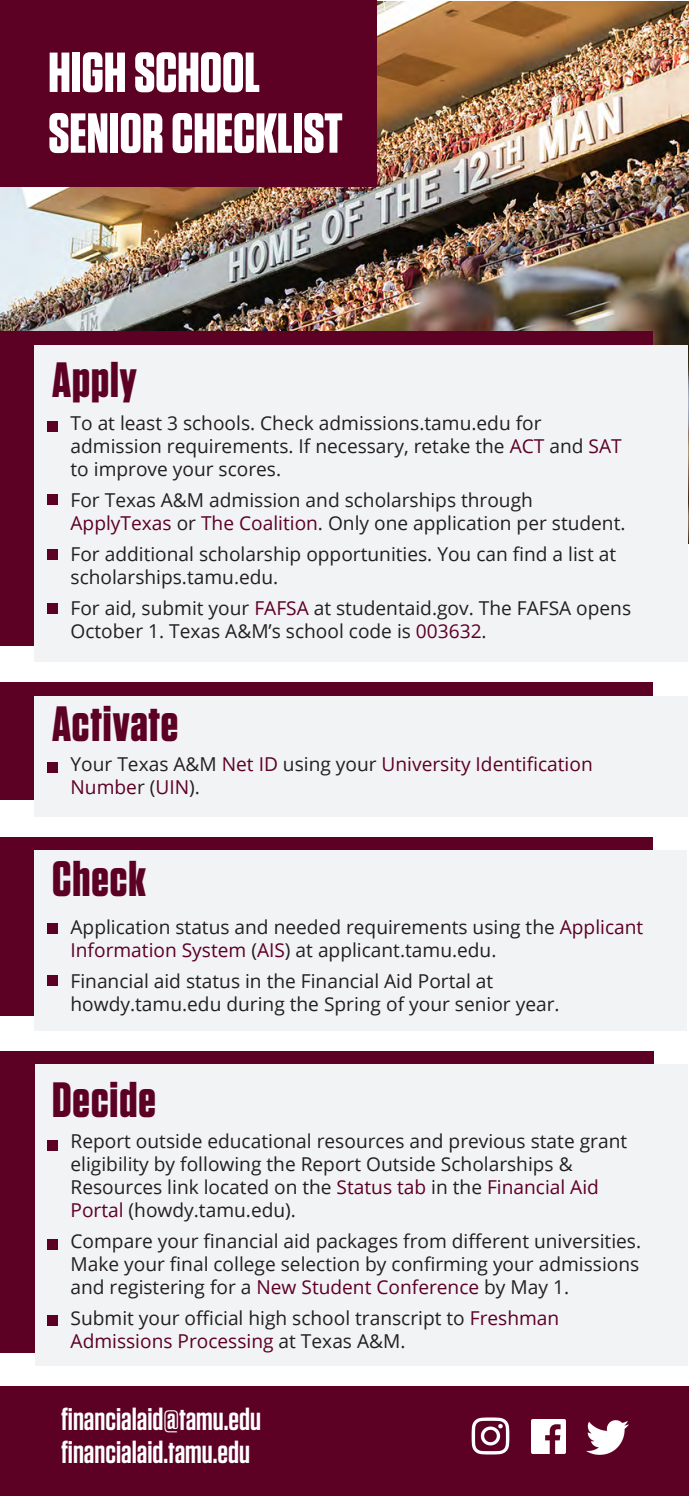
<style>
.page{position:relative;width:689px;height:1499px;background:#fff}
.page>*{position:absolute;margin:0;border:0;box-sizing:border-box;transform-origin:0 0}
.t1{font:700 56.25px/60.8px "Tungsten";color:#fff}
.t2{font:700 49.5px "Tungsten";letter-spacing:.02em;color:#5c0024}
.t3{font:600 31.5px "Tungsten";color:#fff}
.t4{font:19.12px/22.9px "Open Sans";color:#231f20}
.t5{font:19.12px/22.9px "Open Sans";color:#5c0024}
.s1{color:#5c0024}
.s2{color:#231f20}
</style>
<div class="page">
<img style="left:0;top:2px;width:688px;height:343px">
<div style="left:0;top:1386px;width:688px;height:110px;background:#5c0024"></div>
<img style="left:471px;top:1417px;width:39px;height:38px">
<div style="left:0;top:331px;width:652px;height:315px;background:#5c0024"></div>
<div style="left:34px;top:345px;width:654px;height:317px;background:#f2f3f4"></div>
<div style="left:48px;top:421px;width:10px;height:10px;background:#5c0024"></div>
<div style="left:47px;top:494px;width:10px;height:10px;background:#5c0024"></div>
<div style="left:48px;top:603px;width:10px;height:11px;background:#5c0024"></div>
<div style="left:48px;top:549px;width:10px;height:11px;background:#5c0024"></div>
<div style="left:0;top:682px;width:652px;height:118px;background:#5c0024"></div>
<div style="left:34px;top:696px;width:654px;height:120px;background:#f2f3f4"></div>
<div style="left:48px;top:762px;width:10px;height:10px;background:#5c0024"></div>
<div style="left:0;top:837px;width:652px;height:179px;background:#5c0024"></div>
<div style="left:34px;top:849px;width:653px;height:181px;background:#f2f3f4"></div>
<div style="left:47px;top:975px;width:10px;height:10px;background:#5c0024"></div>
<div style="left:48px;top:923px;width:10px;height:11px;background:#5c0024"></div>
<div style="left:0;top:1051px;width:653px;height:301px;background:#5c0024"></div>
<div style="left:35px;top:1064px;width:652px;height:301px;background:#f2f3f4"></div>
<div style="left:48px;top:1315px;width:10px;height:11px;background:#5c0024"></div>
<div style="left:48px;top:1239px;width:10px;height:10px;background:#5c0024"></div>
<div style="left:48px;top:1140px;width:10px;height:11px;background:#5c0024"></div>
<div style="left:0;top:0;width:376px;height:187px;background:#5c0024"></div>
<img style="left:531px;top:1419px;width:34px;height:34px">
<img style="left:586px;top:1420px;width:42px;height:34px">
<h1 class="t1" style="left:48px;top:44px;width:296px">HIGH SCHOOL<br>SENIOR CHECKLIST</h1>
<h2 class="t2" style="left:52px;top:353px;width:86px">Apply</h2>
<p class="t4" style="left:71px;top:411px;width:552px">To at least 3 schools. Check admissions.tamu.edu for admission requirements. If necessary, retake the <span class="s1">ACT</span> and <span class="s1">SAT </span>to improve your scores.</p>
<p class="t4" style="left:71px;top:488px;width:556px">For Texas A&amp;M admission and scholarships through<br><span class="s1">ApplyTexas</span> or <span class="s1">The Coalition</span>. Only one application per student.</p>
<p class="t4" style="left:71px;top:542px;width:547px">For additional scholarship opportunities. You can find a list at scholarships.tamu.edu.</p>
<p class="t4" style="left:71px;top:596px;width:562px">For aid, submit your <span class="s1">FAFSA</span> at studentaid.gov. The FAFSA opens<br>October 1. Texas A&amp;M’s school code is <span class="s1">003632</span>.</p>
<h2 class="t2" style="left:52px;top:697px;width:128px">Activate</h2>
<p class="t5" style="left:71px;top:752px;width:523px"><span class="s2">Your Texas A&amp;M</span> Net ID <span class="s2">using your</span> University Identification<br>Numbe<span class="s2">r (</span>UIN<span class="s2">).</span></p>
<h2 class="t2" style="left:52px;top:852px;width:95px">Check</h2>
<p class="t4" style="left:71px;top:914px;width:574px">Application status and needed requirements using the <span class="s1">Applicant<br>Information System</span> (<span class="s1">AIS</span>) at applicant.tamu.edu.</p>
<p class="t4" style="left:71px;top:968px;width:490px">Financial aid status in the Financial Aid Portal at howdy.tamu.edu during the Spring of your senior year.</p>
<h2 class="t2" style="left:52px;top:1073px;width:105px">Decide</h2>
<p class="t4" style="left:71px;top:1129px;width:558px">Report outside educational resources and previous state grant eligibility by following the Report Outside Scholarships &amp; Resources link located on the <span class="s1">Status tab</span> in the <span class="s1">Financial Aid Portal</span> (howdy.tamu.edu).</p>
<p class="t4" style="left:71px;top:1229px;width:572px;text-align:justify">Compare your financial aid packages from different universities.<br>Make your final college selection by confirming your admissions and registering for a <span class="s1">New Student Conference</span> by May 1.</p>
<p class="t4" style="left:71px;top:1306px;width:490px">Submit your official high school transcript to <span class="s1">Freshman<br>Admissions Processing</span> at Texas A&amp;M.</p>
<h3 class="t3" style="left:61px;top:1402px;width:201px">financialaid@tamu.edu</h3>
<h3 class="t3" style="left:61px;top:1435px;width:190px">financialaid.tamu.edu</h3>
</div>
